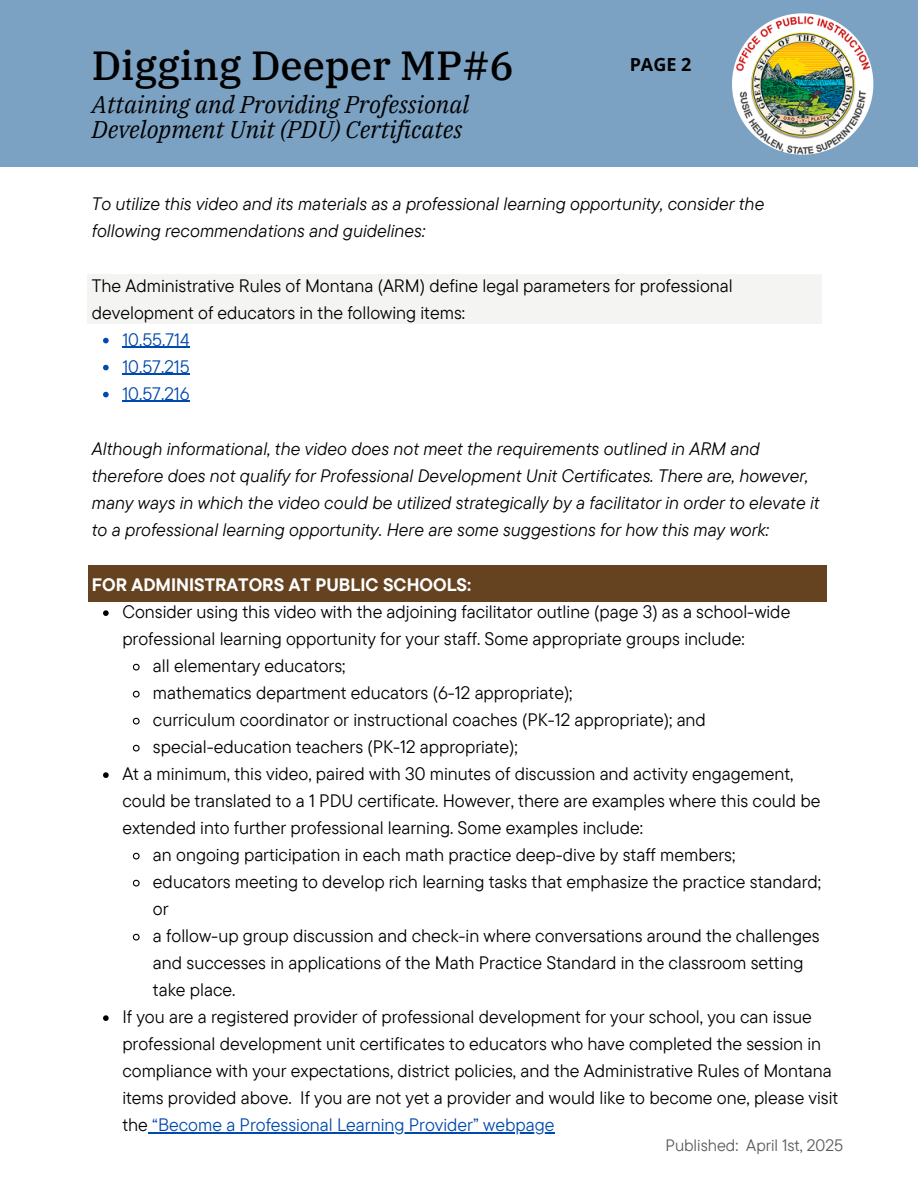
<style>
.page{position:relative;width:918px;height:1188px;background:#fff}
.page>*{position:absolute;margin:0;border:0;box-sizing:border-box;transform-origin:0 0}
.t1{font:500 40.5px "IBM Plex Serif";color:#000}
.t2{font:italic 24px/24.8px "IBM Plex Serif";color:#000}
.t3{font:18px/27px "TT Commons Pro";color:#000}
.t4{font:italic 18px/27px "TT Commons Pro";color:#000}
.t5{font:700 18px "TT Commons Pro";color:#fff}
.t6{font:18px "TT Commons Pro";color:#004aad}
.t7{font:700 18px "Open Sans";color:#000}
.t8{font:16.5px "TT Commons Pro";color:#5a5a5c}
.s1{color:#004aad}
</style>
<div class="page">
<div style="left:88px;top:565px;width:738px;height:36px;background:#654321"></div>
<div style="left:88px;top:274px;width:734px;height:50px;background:#f4f4f2"></div>
<div style="left:0;top:0;width:918px;height:167px;background:#7ba2c3"></div>
<svg style="left:103px;top:338px;width:6px;height:5px"></svg>
<hr style="left:122px;top:347px;width:68px;height:1px;background:#004aad">
<svg style="left:103px;top:365px;width:6px;height:5px"></svg>
<hr style="left:122px;top:374px;width:68px;height:1px;background:#004aad">
<svg style="left:103px;top:392px;width:6px;height:5px"></svg>
<hr style="left:122px;top:401px;width:68px;height:1px;background:#004aad">
<svg style="left:103px;top:610px;width:6px;height:6px"></svg>
<svg style="left:132px;top:663px;width:8px;height:8px"></svg>
<svg style="left:132px;top:690px;width:8px;height:8px"></svg>
<svg style="left:132px;top:717px;width:8px;height:8px"></svg>
<svg style="left:132px;top:744px;width:8px;height:8px"></svg>
<svg style="left:103px;top:772px;width:6px;height:6px"></svg>
<svg style="left:132px;top:852px;width:8px;height:8px"></svg>
<svg style="left:132px;top:879px;width:8px;height:8px"></svg>
<svg style="left:132px;top:933px;width:8px;height:8px"></svg>
<svg style="left:103px;top:1015px;width:6px;height:6px"></svg>
<hr style="left:148px;top:1132px;width:406px;height:1px;background:#004aad">
<img style="left:733px;top:13px;width:140px;height:142px">
<h1 class="t1" style="left:92px;top:38px;width:423px">Digging Deeper MP#6</h1>
<p class="t2" style="left:92px;top:92px;width:379px">Attaining and Providing Professional<br>Development Unit (PDU) Certificates</p>
<p class="t7" style="left:630px;top:52px;width:63px">PAGE 2</p>
<h2 class="t4" style="left:92px;top:189px;width:674px">To utilize this video and its materials as a professional learning opportunity, consider the following recommendations and guidelines:</h2>
<h3 class="t3" style="left:92px;top:271px;width:642px">The Administrative Rules of Montana (ARM) define legal parameters for professional development of educators in the following items:</h3>
<p class="t6" style="left:122px;top:328px;width:69px">10.55.714</p>
<p class="t6" style="left:122px;top:355px;width:69px">10.57.215</p>
<p class="t6" style="left:122px;top:382px;width:69px">10.57.216</p>
<p class="t4" style="left:92px;top:435px;width:729px">Although informational, the video does not meet the requirements outlined in ARM and therefore does not qualify for Professional Development Unit Certificates. There are, however, many ways in which the video could be utilized strategically by a facilitator in order to elevate it to a professional learning opportunity. Here are some suggestions for how this may work:</p>
<p class="t5" style="left:92px;top:573px;width:381px">FOR ADMINISTRATORS AT PUBLIC SCHOOLS:</p>
<p class="t3" style="left:122px;top:598px;width:669px">Consider using this video with the adjoining facilitator outline (page 3) as a school-wide professional learning opportunity for your staff. Some appropriate groups include:</p>
<p class="t3" style="left:153px;top:652px;width:194px">all elementary educators;</p>
<p class="t3" style="left:153px;top:679px;width:421px">mathematics department educators (6-12 appropriate);</p>
<h3 class="t3" style="left:153px;top:706px;width:555px">curriculum coordinator or instructional coaches (PK-12 appropriate); and</h3>
<p class="t3" style="left:153px;top:733px;width:366px">special-education teachers (PK-12 appropriate);</p>
<p class="t3" style="left:122px;top:760px;width:700px">At a minimum, this video, paired with 30 minutes of discussion and activity engagement, could be translated to a 1 PDU certificate. However, there are examples where this could be extended into further professional learning. Some examples include:</p>
<p class="t3" style="left:153px;top:841px;width:584px">an ongoing participation in each math practice deep-dive by staff members;</p>
<p class="t3" style="left:153px;top:868px;width:670px">educators meeting to develop rich learning tasks that emphasize the practice standard; or</p>
<p class="t3" style="left:153px;top:922px;width:668px">a follow-up group discussion and check-in where conversations around the challenges and successes in applications of the Math Practice Standard in the classroom setting take place.</p>
<p class="t3" style="left:122px;top:1003px;width:717px">If you are a registered provider of professional development for your school, you can issue professional development unit certificates to educators who have completed the session in compliance with your expectations, district policies, and the Administrative Rules of Montana items provided above. If you are not yet a provider and would like to become one, please visit the <span class="s1">“Become a Professional Learning Provider” webpage</span></p>
<p class="t8" style="left:665px;top:1134px;width:179px">Published: April 1st, 2025</p>
</div>
